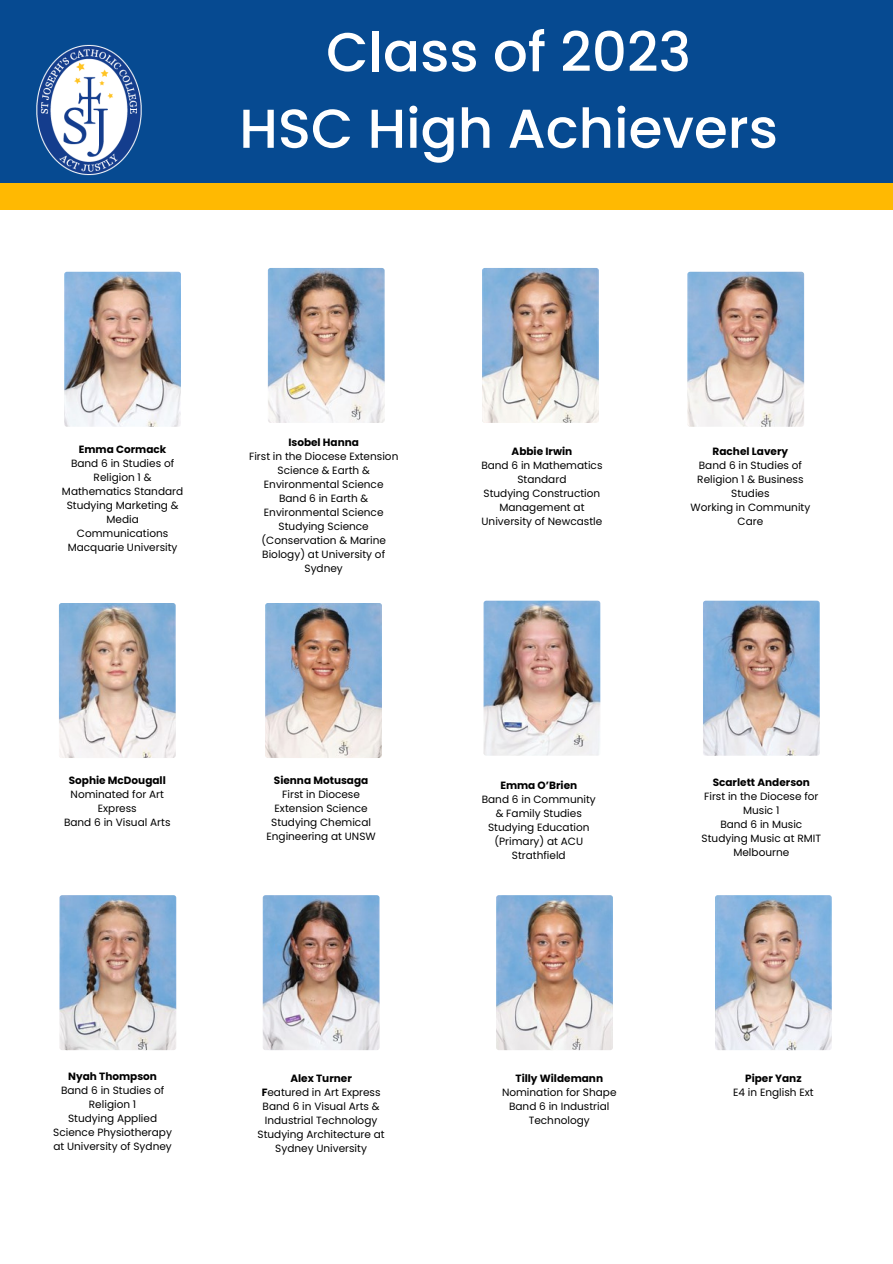
<style>
.page{position:relative;width:893px;height:1264px;background:#fff}
.page>*{position:absolute;margin:0;border:0;box-sizing:border-box;transform-origin:0 0}
.t1{font:500 54.75px/76.5px "Poppins";color:#fff;text-align:center}
.t2{font:10.5px/14px "Poppins";color:#000;text-align:center}
.t3{font:700 10.5px "Poppins";color:#000}
.s1{font-weight:700}
</style>
<div class="page">
<div style="left:0;top:0;width:892px;height:210px;background:#ffb902"></div>
<div style="left:0;top:0;width:892px;height:183px;background:#064a91"></div>
<img style="left:36px;top:44px;width:106px;height:132px">
<img style="left:59px;top:603px;width:117px;height:155px;border-radius:3px">
<img style="left:483px;top:600px;width:117px;height:155px;border-radius:3px">
<img style="left:703px;top:600px;width:116px;height:155px;border-radius:3px">
<img style="left:265px;top:603px;width:117px;height:155px;border-radius:3px">
<img style="left:59px;top:895px;width:117px;height:155px;border-radius:3px">
<img style="left:263px;top:895px;width:116px;height:155px;border-radius:3px">
<img style="left:496px;top:895px;width:116px;height:155px;border-radius:3px">
<img style="left:715px;top:895px;width:116px;height:155px;border-radius:3px">
<img style="left:687px;top:272px;width:117px;height:155px;border-radius:3px">
<img style="left:482px;top:268px;width:116px;height:155px;border-radius:3px">
<img style="left:268px;top:268px;width:116px;height:155px;border-radius:3px">
<img style="left:64px;top:272px;width:117px;height:155px;border-radius:3px">
<p class="t1" style="left:239px;top:14px;width:540px">Class of 2023<br>HSC High Achievers</p>
<p class="t3" style="left:79px;top:441px;width:89px">Emma Cormack</p>
<p class="t2" style="left:62px;top:456px;width:123px">Band 6 in Studies of<br>Religion 1 &amp;<br>Mathematics Standard</p>
<p class="t2" style="left:67px;top:498px;width:113px">Studying Marketing &amp;<br>Media<br>Communications<br>Macquarie University</p>
<p class="t3" style="left:288px;top:434px;width:72px">Isobel Hanna</p>
<p class="t2" style="left:249px;top:449px;width:151px">First in the Diocese Extension<br>Science &amp; Earth &amp;<br>Environmental Science</p>
<p class="t2" style="left:264px;top:491px;width:121px">Band 6 in Earth &amp;<br>Environmental Science</p>
<p class="t2" style="left:261px;top:519px;width:126px">Studying Science (Conservation &amp; Marine<br>Biology) at University of<br>Sydney</p>
<p class="t3" style="left:69px;top:773px;width:98px">Sophie McDougall</p>
<p class="t2" style="left:71px;top:787px;width:95px">Nominated for Art<br>Express</p>
<p class="t2" style="left:64px;top:815px;width:108px">Band 6 in Visual Arts</p>
<p class="t3" style="left:274px;top:773px;width:96px">Sienna Motusaga</p>
<p class="t2" style="left:274px;top:787px;width:95px">First in Diocese<br>Extension Science</p>
<p class="t2" style="left:266px;top:815px;width:111px">Studying Chemical<br>Engineering at UNSW</p>
<p class="t3" style="left:511px;top:444px;width:62px">Abbie Irwin</p>
<p class="t2" style="left:481px;top:458px;width:123px">Band 6 in Mathematics<br>Standard</p>
<p class="t2" style="left:481px;top:486px;width:122px">Studying Construction<br>Management at<br>University of Newcastle</p>
<p class="t3" style="left:500px;top:778px;width:78px">Emma O’Brien</p>
<p class="t2" style="left:481px;top:792px;width:115px">Band 6 in Community &amp; Family Studies</p>
<p class="t2" style="left:488px;top:820px;width:103px">Studying Education (Primary) at ACU<br>Strathfield</p>
<p class="t3" style="left:712px;top:444px;width:77px">Rachel Lavery</p>
<p class="t2" style="left:697px;top:458px;width:108px">Band 6 in Studies of<br>Religion 1 &amp; Business<br>Studies</p>
<p class="t2" style="left:690px;top:500px;width:121px">Working in Community<br>Care</p>
<p class="t3" style="left:712px;top:775px;width:99px">Scarlett Anderson</p>
<p class="t2" style="left:704px;top:789px;width:116px">First in the Diocese for<br>Music 1</p>
<p class="t2" style="left:720px;top:817px;width:83px">Band 6 in Music</p>
<p class="t2" style="left:701px;top:831px;width:121px">Studying Music at RMIT<br>Melbourne</p>
<p class="t3" style="left:68px;top:1069px;width:90px">Nyah Thompson</p>
<p class="t2" style="left:61px;top:1083px;width:105px">Band 6 in Studies of<br>Religion 1</p>
<p class="t2" style="left:53px;top:1111px;width:120px">Studying Applied<br>Science Physiotherapy at University of Sydney</p>
<p class="t3" style="left:290px;top:1071px;width:63px">Alex Turner</p>
<p class="t2" style="left:262px;top:1085px;width:120px"><span class="s1">F</span>eatured in Art Express</p>
<p class="t2" style="left:262px;top:1099px;width:118px;text-align:left">Band 6 in Visual Arts &amp;<br>Industrial Technology</p>
<p class="t2" style="left:257px;top:1127px;width:128px">Studying Architecture at<br>Sydney University</p>
<p class="t3" style="left:515px;top:1071px;width:89px">Tilly Wildemann</p>
<p class="t2" style="left:502px;top:1085px;width:116px">Nomination for Shape</p>
<p class="t2" style="left:509px;top:1099px;width:102px">Band 6 in Industrial<br>Technology</p>
<p class="t3" style="left:745px;top:1071px;width:58px">Piper Yanz</p>
<p class="t2" style="left:733px;top:1085px;width:82px">E4 in English Ext</p>
</div>
